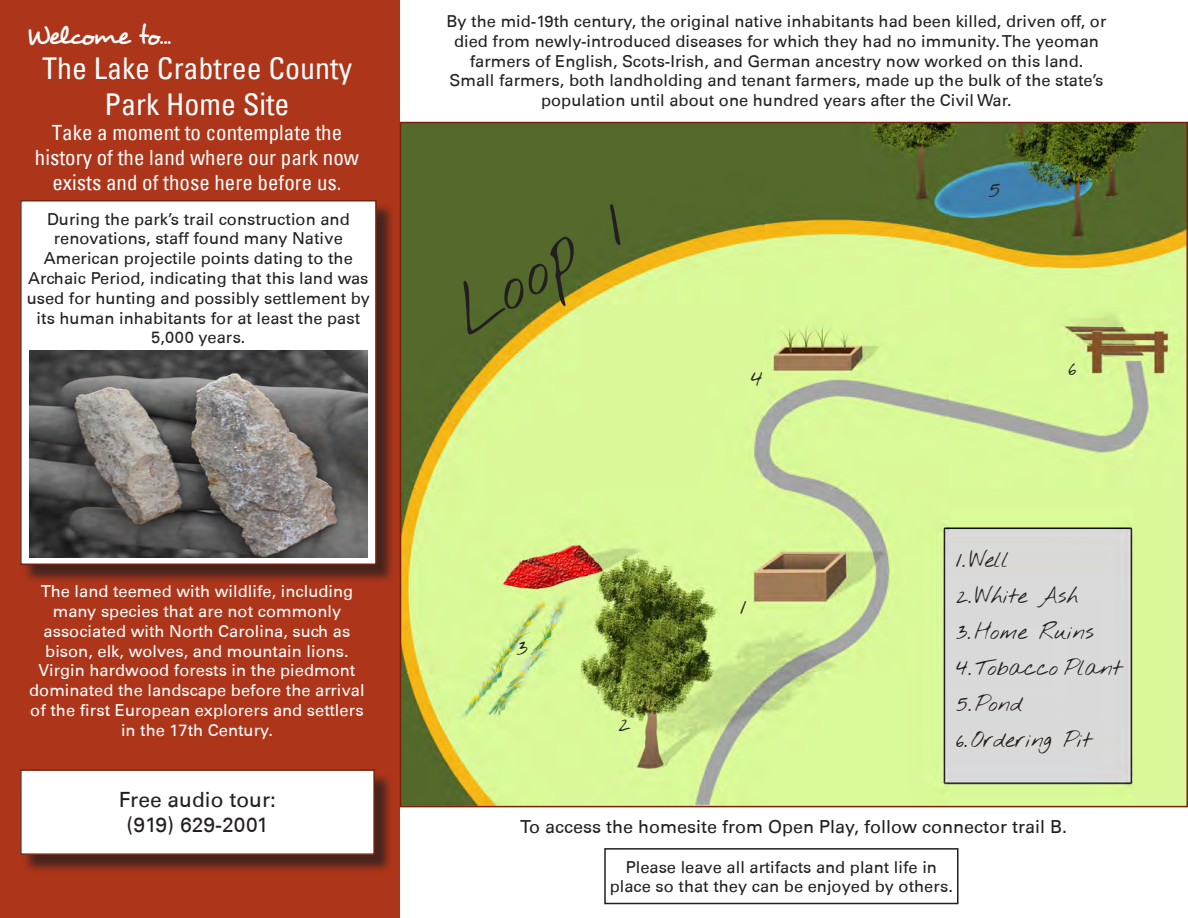
<style>
.page{position:relative;width:1188px;height:918px;background:#fff}
.page>*{position:absolute;margin:0;border:0;box-sizing:border-box;transform-origin:0 0}
.t1{font:54px "Nothing You Could Do";color:#231f20}
.t2{font:condensed 30px/36px "Univers";color:#fff;text-align:center}
.t3{font:27px "Desyrel";letter-spacing:-.085em;color:#fff}
.t4{font:condensed 21px/25.2px "Univers";color:#fff;text-align:center}
.t5{font:21px "Univers 55 Roman";color:#231f20}
.t6{font:18px "Nothing You Could Do";color:#231f20}
.t7{font:18px "Univers 55 Roman";color:#231f20}
.t8{font:16.5px/19.8px "Univers 55 Roman";color:#231f20;text-align:center}
.t9{font:16.5px/19.8px "Univers 55 Roman";color:#fff;text-align:center}
</style>
<div class="page">
<div style="left:0;top:0;width:400px;height:918px;background:#ad351a"></div>
<svg style="left:399px;top:121px;width:789px;height:687px;background:#b4c77c"></svg>
<div style="left:22px;top:202px;width:373px;height:381px;background:#231f20;opacity:.75"></div>
<div style="left:21px;top:201px;width:355px;height:363px;background:#fff"></div>
<div style="left:20px;top:200px;width:357px;height:365px;border:2px solid #78220e"></div>
<img style="left:30px;top:351px;width:337px;height:207px">
<div style="left:604px;top:848px;width:354px;height:56px;border:2px solid #231f20"></div>
<div style="left:22px;top:772px;width:371px;height:101px;background:#231f20;opacity:.75"></div>
<div style="left:21px;top:770px;width:353px;height:84px;background:#fff"></div>
<div style="left:20px;top:769px;width:355px;height:86px;border:2px solid #78220e"></div>
<p class="t3" style="left:26px;top:18px;width:147px">Welcome to...</p>
<p class="t2" style="left:42px;top:50px;width:311px">The Lake Crabtree County<br>Park Home Site</p>
<p class="t4" style="left:35px;top:120px;width:326px">Take a moment to contemplate the history of the land where our park now exists and of those here before us.</p>
<p class="t8" style="left:27px;top:209px;width:345px">During the park’s trail construction and renovations, staff found many Native American projectile points dating to the Archaic Period, indicating that this land was used for hunting and possibly settlement by its human inhabitants for at least the past 5,000 years.</p>
<p class="t9" style="left:29px;top:581px;width:337px">The land teemed with wildlife, including many species that are not commonly associated with North Carolina, such as bison, elk, wolves, and mountain lions.<br>Virgin hardwood forests in the piedmont dominated the landscape before the arrival of the first European explorers and settlers in the 17th Century.</p>
<p class="t5" style="left:119px;top:787px;width:159px">Free audio tour:</p>
<p class="t5" style="left:126px;top:812px;width:144px">(919) 629-2001</p>
<p class="t8" style="left:447px;top:11px;width:661px">By the mid-19th century, the original native inhabitants had been killed, driven off, or died from newly-introduced diseases for which they had no immunity. The yeoman farmers of English, Scots-Irish, and German ancestry now worked on this land.<br>Small farmers, both landholding and tenant farmers, made up the bulk of the state’s population until about one hundred years after the Civil War.</p>
<p class="t1" style="left:436px;top:281px;width:194px;rotate:-31deg">Loop 1</p>
<p class="t6" style="left:516px;top:633px;width:13px">3</p>
<p class="t6" style="left:618px;top:710px;width:14px">2</p>
<p class="t6" style="left:751px;top:365px;width:13px">4</p>
<p class="t6" style="left:740px;top:593px;width:8px">1</p>
<p class="t6" style="left:988px;top:176px;width:13px">5</p>
<p class="t6" style="left:1069px;top:354px;width:9px">6</p>
<p class="t6" style="left:956px;top:546px;width:54px">1. Well</p>
<p class="t6" style="left:956px;top:582px;width:124px">2. White Ash</p>
<p class="t6" style="left:956px;top:618px;width:139px">3. Home Ruins</p>
<p class="t6" style="left:956px;top:654px;width:168px">4. Tobacco Plant</p>
<p class="t6" style="left:956px;top:690px;width:68px">5. Pond</p>
<p class="t6" style="left:956px;top:726px;width:137px">6. Ordering Pit</p>
<p class="t7" style="left:520px;top:816px;width:549px">To access the homesite from Open Play, follow connector trail B.</p>
<p class="t8" style="left:610px;top:857px;width:345px">Please leave all artifacts and plant life in place so that they can be enjoyed by others.</p>
</div>
